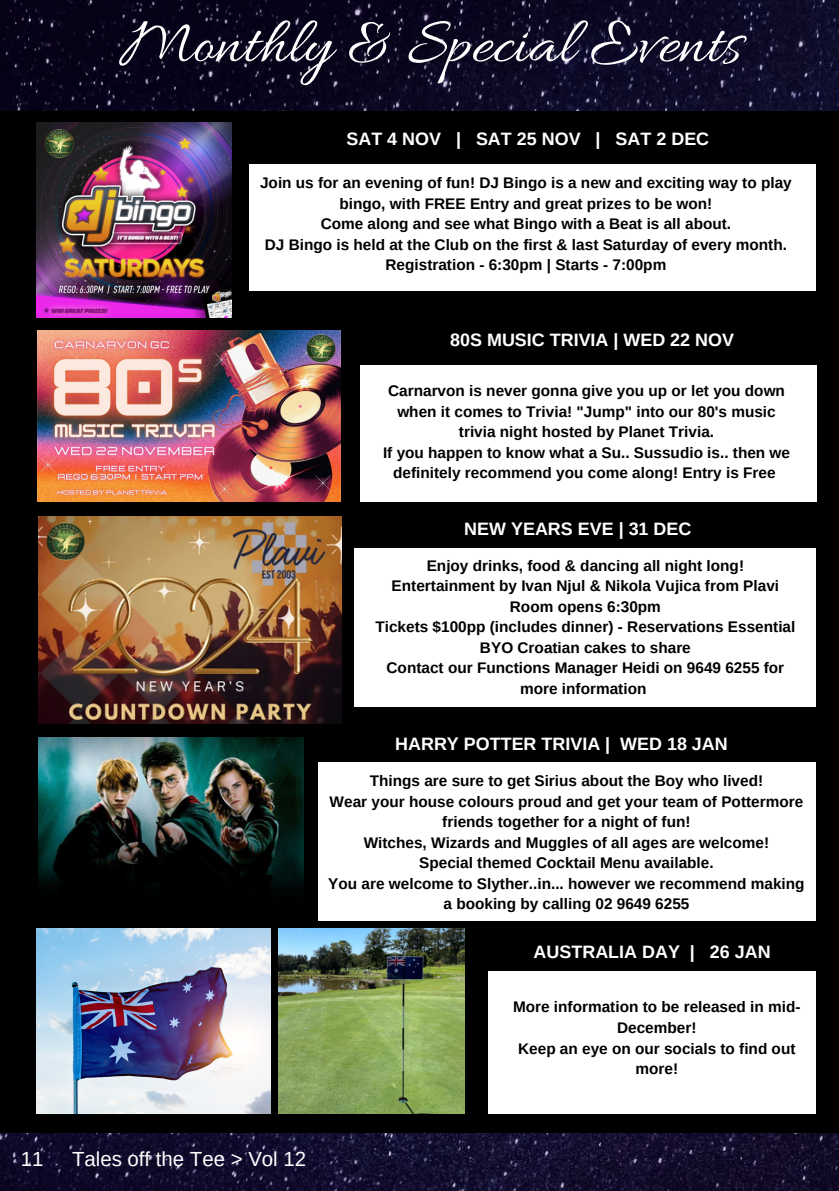
<style>
.page{position:relative;width:839px;height:1191px;background:#fff}
.page>*{position:absolute;margin:0;border:0;box-sizing:border-box;transform-origin:0 0}
.t1{font:66.6px "Allura";color:#fff}
.t2{font:20.4px "Arimo";color:#fff}
.t3{font:700 18px "Arimo";color:#fff}
.t4{font:700 15.4px/20.6px "Arimo";color:#000;text-align:center}
</style>
<div class="page">
<img style="left:0;top:0;width:838px;height:1191px">
<div style="left:0;top:111px;width:838px;height:1021px;background:#000"></div>
<img style="left:36px;top:123px;width:195px;height:195px">
<div style="left:249px;top:165px;width:567px;height:126px;background:#fff"></div>
<div style="left:360px;top:366px;width:456px;height:136px;background:#fff"></div>
<img style="left:37px;top:331px;width:303px;height:171px">
<img style="left:38px;top:517px;width:303px;height:207px">
<div style="left:355px;top:548px;width:461px;height:159px;background:#fff"></div>
<div style="left:318px;top:763px;width:498px;height:158px;background:#fff"></div>
<img style="left:38px;top:738px;width:266px;height:150px">
<img style="left:36px;top:929px;width:234px;height:184px">
<div style="left:488px;top:971px;width:328px;height:143px;background:#fff"></div>
<img style="left:279px;top:929px;width:186px;height:184px">
<p class="t1" style="left:120px;top:7px;width:623px">Monthly &amp; Special Events</p>
<p class="t3" style="left:346px;top:129px;width:364px">SAT 4 NOV | SAT 25 NOV | SAT 2 DEC</p>
<p class="t4" style="left:260px;top:173px;width:533px">Join us for an evening of fun! DJ Bingo is a new and exciting way to play bingo, with FREE Entry and great prizes to be won!</p>
<p class="t4" style="left:320px;top:214px;width:412px">Come along and see what Bingo with a Beat is all about.</p>
<p class="t4" style="left:265px;top:234px;width:523px">DJ Bingo is held at the Club on the first &amp; last Saturday of every month.</p>
<p class="t4" style="left:385px;top:255px;width:282px">Registration - 6:30pm | Starts - 7:00pm</p>
<p class="t3" style="left:450px;top:330px;width:285px">80S MUSIC TRIVIA | WED 22 NOV</p>
<p class="t4" style="left:388px;top:381px;width:398px">Carnarvon is never gonna give you up or let you down when it comes to Trivia! "Jump" into our 80's music trivia night hosted by Planet Trivia.</p>
<p class="t4" style="left:383px;top:442px;width:408px">If you happen to know what a Su.. Sussudio is.. then we definitely recommend you come along! Entry is Free</p>
<p class="t3" style="left:464px;top:519px;width:228px">NEW YEARS EVE | 31 DEC</p>
<p class="t4" style="left:426px;top:555px;width:319px">Enjoy drinks, food &amp; dancing all night long!</p>
<p class="t4" style="left:391px;top:576px;width:389px">Entertainment by Ivan Njul &amp; Nikola Vujica from Plavi</p>
<p class="t4" style="left:510px;top:596px;width:152px">Room opens 6:30pm</p>
<p class="t4" style="left:375px;top:617px;width:421px">Tickets $100pp (includes dinner) - Reservations Essential</p>
<p class="t4" style="left:480px;top:637px;width:212px">BYO Croatian cakes to share</p>
<p class="t4" style="left:386px;top:658px;width:399px">Contact our Functions Manager Heidi on 9649 6255 for more information</p>
<p class="t3" style="left:395px;top:734px;width:334px">HARRY POTTER TRIVIA | WED 18 JAN</p>
<p class="t4" style="left:370px;top:770px;width:395px">Things are sure to get Sirius about the Boy who lived!</p>
<p class="t4" style="left:329px;top:791px;width:475px">Wear your house colours proud and get your team of Pottermore friends together for a night of fun!</p>
<p class="t4" style="left:364px;top:832px;width:407px">Witches, Wizards and Muggles of all ages are welcome!</p>
<p class="t4" style="left:419px;top:853px;width:296px">Special themed Cocktail Menu available.</p>
<p class="t4" style="left:328px;top:873px;width:478px">You are welcome to Slyther..in... however we recommend making a booking by calling 02 9649 6255</p>
<p class="t2" style="left:21px;top:1147px;width:24px">11</p>
<p class="t2" style="left:72px;top:1147px;width:236px">Tales off the Tee &gt; Vol 12</p>
<p class="t3" style="left:533px;top:941px;width:238px">AUSTRALIA DAY | 26 JAN</p>
<p class="t4" style="left:513px;top:997px;width:289px">More information to be released in mid-<br>December!</p>
<p class="t4" style="left:518px;top:1038px;width:279px">Keep an eye on our socials to find out more!</p>
</div>
